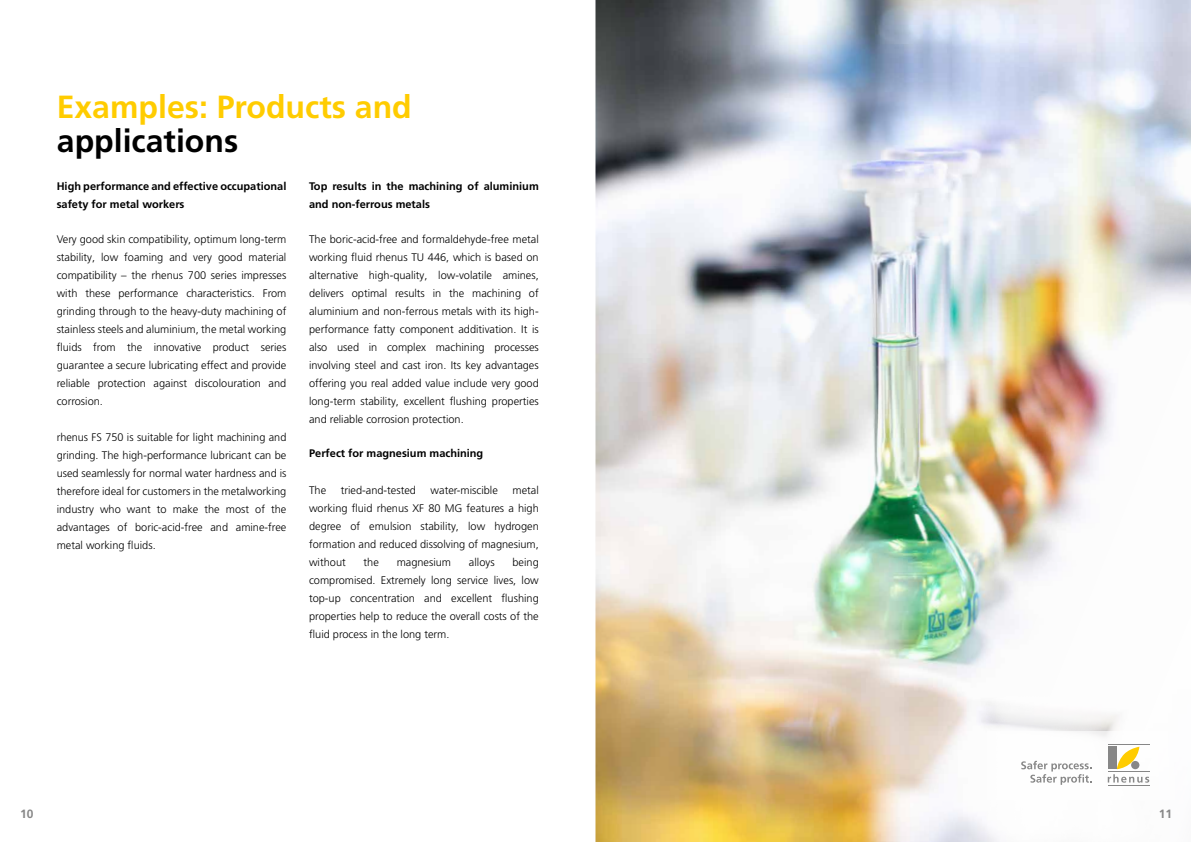
<style>
.page{position:relative;width:1191px;height:842px;background:#fff}
.page>*{position:absolute;margin:0;border:0;box-sizing:border-box;transform-origin:0 0}
.t1{font:700 32px "Frutiger LT Pro";color:#fc0}
.t2{font:700 32px "Frutiger LT Pro";color:#000}
.t3{font:700 12px "Frutiger LT Pro";color:#878787}
.t4{font:300 11px/18px "Frutiger LT Pro";color:#000;text-align:justify}
.t5{font:700 11px/18px "Frutiger LT Pro";color:#000}
</style>
<div class="page">
<img style="left:595px;top:0;width:596px;height:842px">
<div style="left:979px;top:685px;width:212px;height:157px;background:#fff"></div>
<svg style="left:1107px;top:747px;width:42px;height:36px"></svg>
<div style="left:1107px;top:747px;width:9px;height:22px;background:#878787"></div>
<div style="left:1131px;top:761px;width:8px;height:8px;background:#878787;border-radius:50%"></div>
<hr style="left:1107px;top:744px;width:42px;height:1px;background:#878787">
<hr style="left:1107px;top:771px;width:42px;height:1px;background:#878787">
<hr style="left:1107px;top:785px;width:42px;height:1px;background:#878787">
<svg style="left:1021px;top:761px;width:70px;height:24px"></svg>
<h1 class="t1" style="left:57px;top:88px;width:357px">Examples: Products and</h1>
<h1 class="t2" style="left:57px;top:122px;width:183px">applications</h1>
<p class="t5" style="left:57px;top:177px;width:231px">High performance and effective occupational safety for metal workers</p>
<p class="t4" style="left:57px;top:230px;width:231px">Very good skin compatibility, optimum long-term stability, low foaming and very good material compatibility – the rhenus 700 series impresses with these performance characteristics. From grinding through to the heavy-duty machining of stainless steels and aluminium, the metal working fluids from the innovative product series guarantee a secure lubricating effect and provide reliable protection against discolouration and corrosion.</p>
<p class="t4" style="left:57px;top:429px;width:231px">rhenus FS 750 is suitable for light machining and grinding. The high-performance lubricant can be used seamlessly for normal water hardness and is therefore ideal for customers in the metalworking industry who want to make the most of the advantages of boric-acid-free and amine-free metal working fluids.</p>
<p class="t5" style="left:309px;top:177px;width:231px">Top results in the machining of aluminium and non-ferrous metals</p>
<p class="t4" style="left:309px;top:230px;width:231px">The boric-acid-free and formaldehyde-free metal working fluid rhenus TU 446, which is based on alternative high-quality, low-volatile amines, delivers optimal results in the machining of aluminium and non-ferrous metals with its high&shy;performance fatty component additivation. It is also used in complex machining processes involving steel and cast iron. Its key advantages offering you real added value include very good long-term stability, excellent flushing properties and reliable corrosion protection.</p>
<p class="t5" style="left:309px;top:445px;width:176px">Perfect for magnesium machining</p>
<p class="t4" style="left:309px;top:481px;width:19px">The</p>
<p class="t4" style="left:341px;top:481px;width:77px">tried-and-tested</p>
<p class="t4" style="left:430px;top:481px;width:69px">water-miscible</p>
<p class="t4" style="left:309px;top:481px;width:231px;text-indent:203px">metal working fluid rhenus XF 80 MG features a high degree of emulsion stability, low hydrogen formation and reduced dissolving of magnesium, without</p>
<p class="t4" style="left:309px;top:553px;width:231px;text-indent:203px">being compromised. Extremely long service lives, low top-up concentration and excellent flushing properties help to reduce the overall costs of the fluid process in the long term.</p>
<p class="t4" style="left:363px;top:553px;width:17px">the</p>
<p class="t4" style="left:397px;top:553px;width:56px">magnesium</p>
<p class="t4" style="left:469px;top:553px;width:27px">alloys</p>
<p class="t3" style="left:20px;top:807px;width:15px">10</p>
<p class="t3" style="left:1158px;top:807px;width:15px">11</p>
</div>
